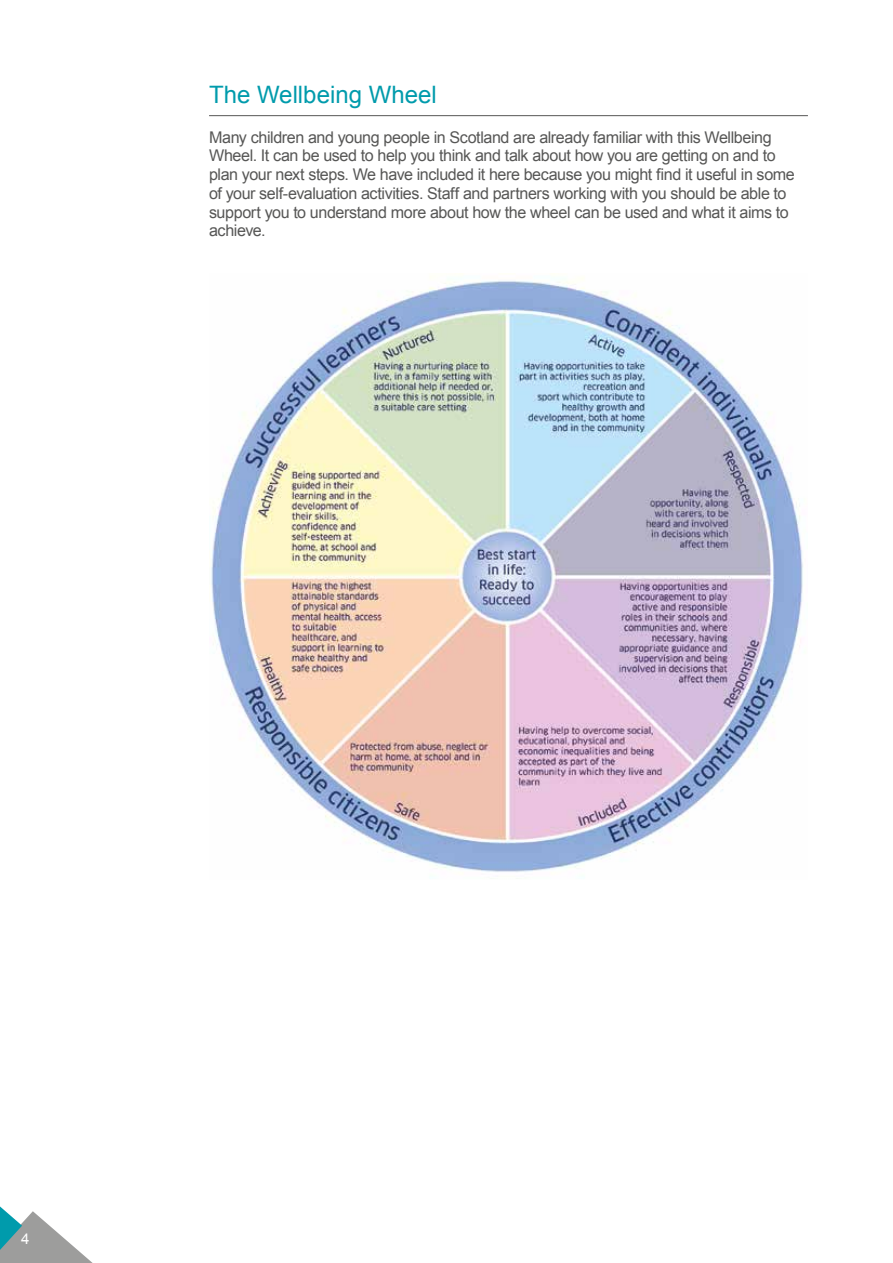
<style>
.page{position:relative;width:893px;height:1263px;background:#fff}
.page>*{position:absolute;margin:0;border:0;box-sizing:border-box;transform-origin:0 0}
.t1{font:24px "Arial";color:#009bac}
.t2{font:16.2px/18.8px "Arial";letter-spacing:-.025em;color:#575756}
.t3{font:15px "Arial";color:#fff}
</style>
<div class="page">
<svg style="left:0;top:1206px;width:93px;height:57px"></svg>
<hr style="left:209px;top:115px;width:599px;height:1px;background:#575756">
<img style="left:211px;top:278px;width:592px;height:594px">
<h1 class="t1" style="left:209px;top:78px;width:229px">The Wellbeing Wheel</h1>
<p class="t2" style="left:209px;top:128px;width:587px">Many children and young people in Scotland are already familiar with this Wellbeing Wheel. It can be used to help you think and talk about how you are getting on and to plan your next steps. We have included it here because you might find it useful in some of your self-evaluation activities. Staff and partners working with you should be able to support you to understand more about how the wheel can be used and what it aims to achieve.</p>
<p class="t3" style="left:21px;top:1229px;width:10px">4</p>
</div>
